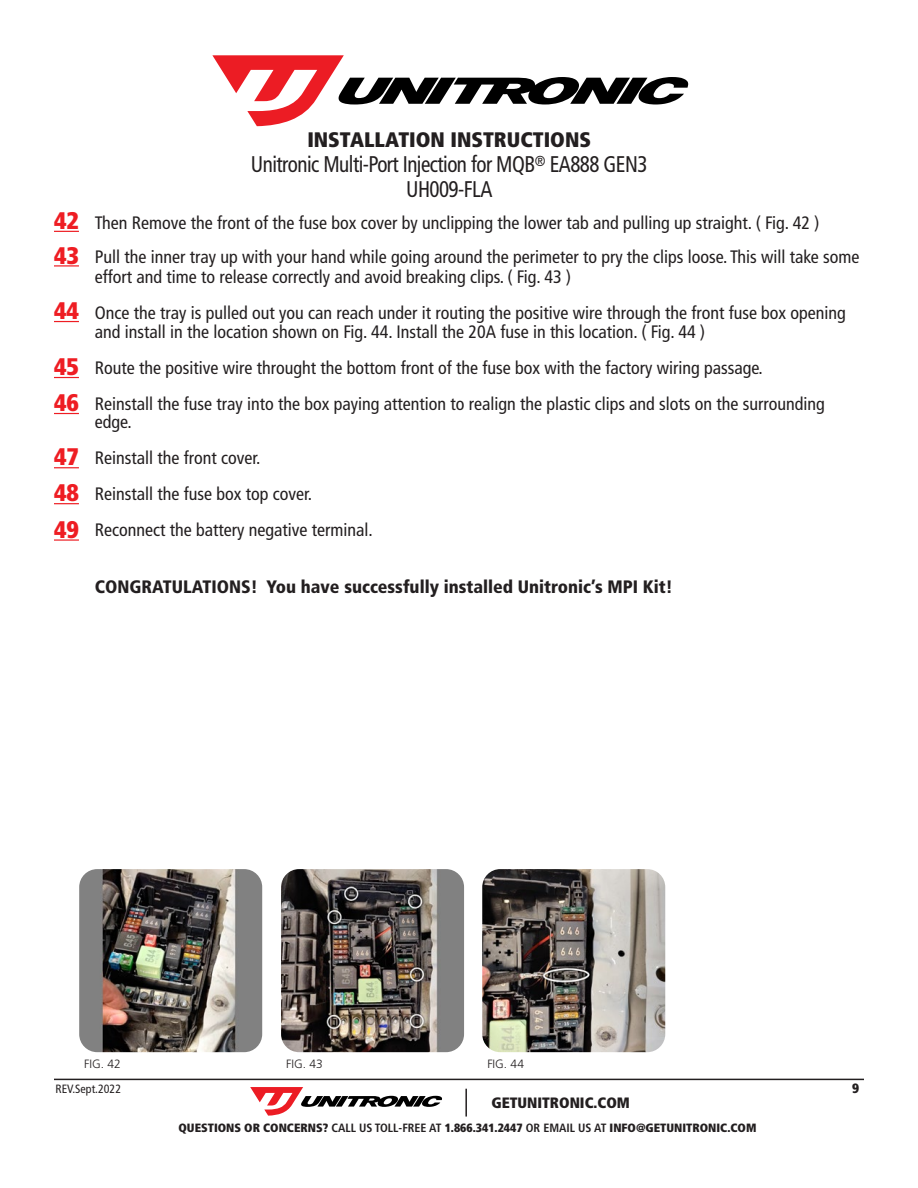
<style>
.page{position:relative;width:918px;height:1188px;background:#fff}
.page>*{position:absolute;margin:0;border:0;box-sizing:border-box;transform-origin:0 0}
.t1{font:900 condensed 24px "Frutiger LT Std";color:#ee1d23}
.t2{font:condensed 22.65px/25.2px "Frutiger LT Std";letter-spacing:-.025em;color:#231f20;text-align:center;scale:.93 1}
.t3{font:900 condensed 21px "Frutiger LT Std";color:#231f20}
.t4{font:condensed 18px/19.5px "Frutiger LT Std";color:#231f20}
.t5{font:900 condensed 18px "Frutiger LT Std";color:#231f20}
.t6{font:900 condensed 15px "Frutiger LT Std";color:#231f20}
.t7{font:900 condensed 13.5px "Frutiger LT Std";color:#231f20}
.t8{font:900 condensed 12px "Frutiger LT Std";color:#231f20}
.t9{font:300 12px "Frutiger LT Std";color:#231f20}
.t10{font:condensed 12px "Frutiger LT Std";color:#231f20}
.s1{font-weight:700}
</style>
<div class="page">
<hr style="left:54px;top:1079px;width:810px;height:1px;background:#231f20">
<hr style="left:465px;top:1089px;width:2px;height:28px;background:#231f20">
<svg style="left:250px;top:1087px;width:192px;height:29px"></svg>
<svg style="left:212px;top:55px;width:476px;height:71px"></svg>
<svg style="left:54px;top:231px;width:25px;height:1px"></svg>
<hr style="left:54px;top:265px;width:25px;height:2px;background:#ee1d23">
<svg style="left:54px;top:321px;width:25px;height:1px"></svg>
<svg style="left:54px;top:377px;width:25px;height:1px"></svg>
<svg style="left:54px;top:413px;width:25px;height:1px"></svg>
<svg style="left:54px;top:467px;width:25px;height:1px"></svg>
<svg style="left:54px;top:503px;width:25px;height:1px"></svg>
<hr style="left:54px;top:539px;width:25px;height:2px;background:#ee1d23">
<img style="left:79px;top:869px;width:183px;height:183px">
<img style="left:281px;top:869px;width:183px;height:183px">
<img style="left:482px;top:869px;width:183px;height:183px">
<p class="t1" style="left:54px;top:206px;width:26px">42</p>
<p class="t1" style="left:54px;top:241px;width:26px">43</p>
<p class="t1" style="left:54px;top:296px;width:26px">44</p>
<p class="t1" style="left:54px;top:352px;width:26px">45</p>
<p class="t1" style="left:54px;top:388px;width:26px">46</p>
<p class="t1" style="left:54px;top:442px;width:26px">47</p>
<p class="t1" style="left:54px;top:478px;width:26px">48</p>
<p class="t1" style="left:54px;top:515px;width:26px">49</p>
<p class="t3" style="left:307px;top:126px;width:285px">INSTALLATION INSTRUCTIONS</p>
<p class="t2" style="left:251px;top:151px;width:428px">Unitronic Multi-Port Injection for MQB<sup>®</sup> EA888 GEN3<br>UH009-FLA</p>
<p class="t4" style="left:95px;top:213px;width:726px">Then Remove the front of the fuse box cover by unclipping the lower tab and pulling up straight. ( Fig. 42 )</p>
<p class="t4" style="left:95px;top:248px;width:766px">Pull the inner tray up with your hand while going around the perimeter to pry the clips loose. This will take some effort and time to release correctly and avoid breaking clips. ( Fig. 43 )</p>
<p class="t4" style="left:95px;top:303px;width:753px">Once the tray is pulled out you can reach under it routing the positive wire through the front fuse box opening and install in the location shown on Fig. 44. Install the 20A fuse in this location. ( Fig. 44 )</p>
<p class="t4" style="left:95px;top:359px;width:670px">Route the positive wire throught the bottom front of the fuse box with the factory wiring passage.</p>
<p class="t4" style="left:95px;top:395px;width:731px;line-height:18px">Reinstall the fuse tray into the box paying attention to realign the plastic clips and slots on the surrounding edge.</p>
<p class="t4" style="left:95px;top:449px;width:167px">Reinstall the front cover.</p>
<p class="t4" style="left:95px;top:485px;width:219px">Reinstall the fuse box top cover.</p>
<p class="t4" style="left:95px;top:521px;width:279px">Reconnect the battery negative terminal.</p>
<p class="t5" style="left:95px;top:576px;width:579px">CONGRATULATIONS! You have successfully installed Unitronic’s MPI Kit!</p>
<p class="t9" style="left:84px;top:1057px;width:38px">FIG. 42</p>
<p class="t9" style="left:286px;top:1057px;width:38px">FIG. 43</p>
<p class="t9" style="left:487px;top:1057px;width:38px">FIG. 44</p>
<p class="t10" style="left:56px;top:1081px;width:67px">REV.Sept.2022</p>
<p class="t6" style="left:491px;top:1094px;width:140px">GETUNITRONIC.COM</p>
<p class="t8" style="left:178px;top:1120px;width:580px">QUESTIONS OR CONCERNS? <span class="s1">CALL US TOLL-FREE AT</span> 1.866.341.2447 <span class="s1">OR EMAIL US AT</span> INFO@GETUNITRONIC.COM</p>
<p class="t7" style="left:852px;top:1080px;width:9px">9</p>
</div>
